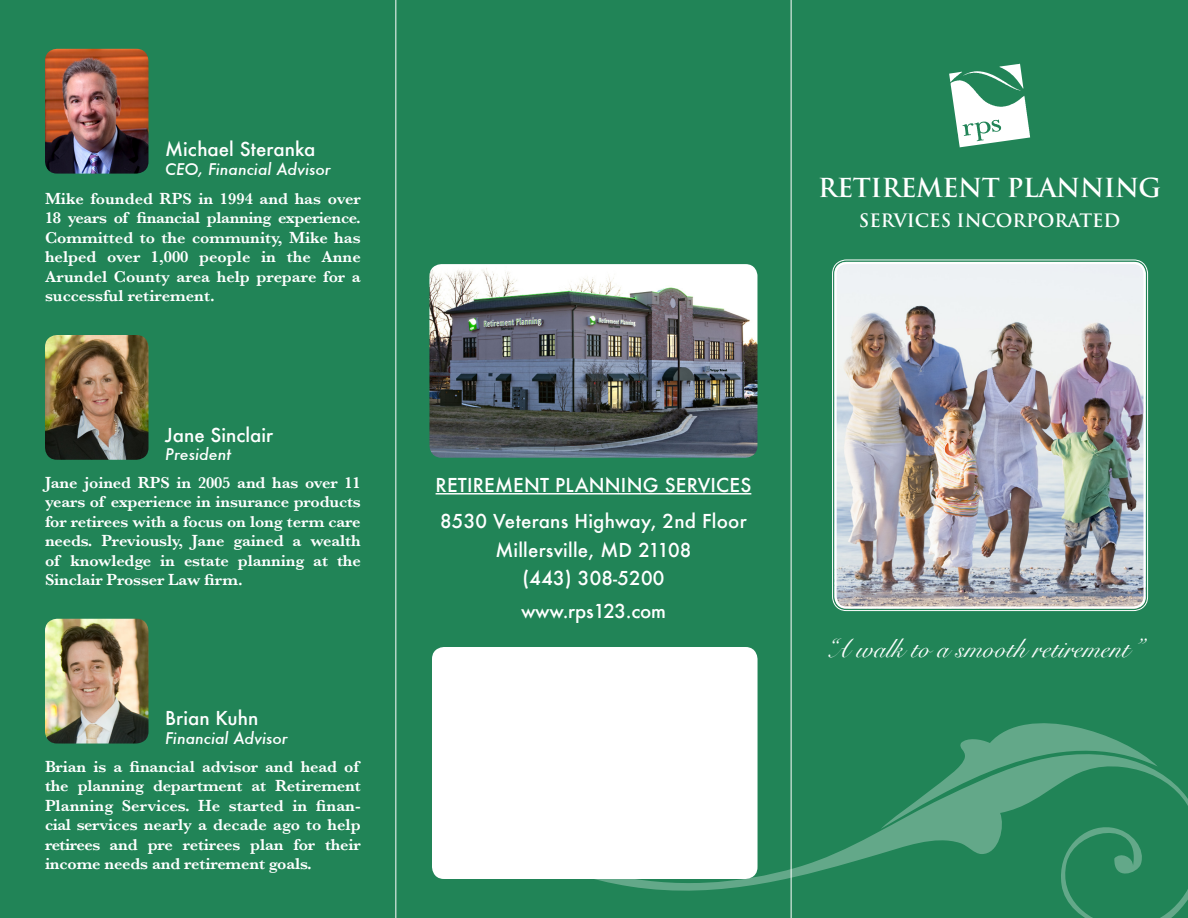
<style>
.page{position:relative;width:1188px;height:918px;background:#218457}
.page>*{position:absolute;margin:0;border:0;box-sizing:border-box;transform-origin:0 0}
.t1{font:27px "Snell BT";color:#fff}
.t2{font:700 25.5px "Trajan Pro";letter-spacing:-.015em;color:#fff}
.t3{font:500 18.75px "Futura";letter-spacing:.01em;color:#fff}
.t4{font:500 18.75px "Futura";letter-spacing:-.015em;color:#fff}
.t5{font:700 18px "Trajan Pro";color:#fff}
.t6{font:600 16.5px/19.5px "Baskerville";letter-spacing:-.01em;color:#fff;text-align:justify}
.t7{font:italic 500 15.75px "Futura";color:#fff}
</style>
<div class="page">
<svg style="left:396px;top:0;width:395px;height:918px"></svg>
<svg style="left:949px;top:64px;width:81px;height:83px"></svg>
<img style="left:429px;top:264px;width:328px;height:194px">
<hr style="left:436px;top:493px;width:315px;height:2px;background:#fff">
<img style="left:834px;top:262px;width:312px;height:347px">
<div style="left:832px;top:260px;width:316px;height:351px;border:1px solid #fff;border-radius:14px"></div>
<div style="left:834px;top:262px;width:312px;height:347px;border:2px solid #fff;border-radius:11px"></div>
<svg style="left:432px;top:743px;width:756px;height:175px"></svg>
<svg style="left:881px;top:723px;width:277px;height:106px"></svg>
<img style="left:45px;top:335px;width:103px;height:125px">
<img style="left:45px;top:49px;width:103px;height:125px">
<img style="left:45px;top:619px;width:103px;height:125px">
<div style="left:432px;top:647px;width:326px;height:232px;background:#fff;border-radius:12px"></div>
<p class="t3" style="left:165px;top:136px;width:152px">Michael Steranka</p>
<p class="t7" style="left:165px;top:158px;width:167px">CEO, Financial Advisor</p>
<p class="t6" style="left:45px;top:188px;width:317px">Mike founded RPS in 1994 and has over 18 years of financial planning experience.<br>Committed to the community, Mike has helped over 1,000 people in the Anne Arundel County area help prepare for a successful retirement.</p>
<p class="t3" style="left:165px;top:422px;width:109px">Jane Sinclair</p>
<p class="t7" style="left:165px;top:444px;width:67px">President</p>
<p class="t6" style="left:45px;top:473px;width:317px">Jane joined RPS in 2005 and has over 11 years of experience in insurance products for retirees with a focus on long term care needs. Previously, Jane gained a wealth of knowledge in estate planning at the</p>
<p class="t6" style="left:45px;top:570px;width:199px">Sinclair Prosser Law firm.</p>
<p class="t3" style="left:165px;top:706px;width:95px">Brian Kuhn</p>
<p class="t7" style="left:165px;top:728px;width:124px">Financial Advisor</p>
<p class="t6" style="left:45px;top:756px;width:317px">Brian is a financial advisor and head of the planning department at Retirement Planning Services. He started in finan&shy;cial services nearly a decade ago to help</p>
<p class="t6" style="left:45px;top:834px;width:317px">retirees and pre retirees plan for their</p>
<p class="t6" style="left:45px;top:854px;width:268px">income needs and retirement goals.</p>
<p class="t2" style="left:818px;top:172px;width:344px">RETIREMENT PLANNING</p>
<p class="t5" style="left:859px;top:209px;width:263px">SERVICES INCORPORATED</p>
<p class="t3" style="left:436px;top:472px;width:317px">RETIREMENT PLANNING SERVICES</p>
<p class="t3" style="left:440px;top:508px;width:308px">8530 Veterans Highway, 2nd Floor</p>
<p class="t3" style="left:495px;top:537px;width:198px">Millersville, MD 21108</p>
<p class="t3" style="left:523px;top:566px;width:143px">(443) 308-5200</p>
<p class="t4" style="left:521px;top:599px;width:146px">www.rps123.com</p>
<p class="t1" style="left:830px;top:631px;width:320px">“A walk to a smooth retirement”</p>
</div>
